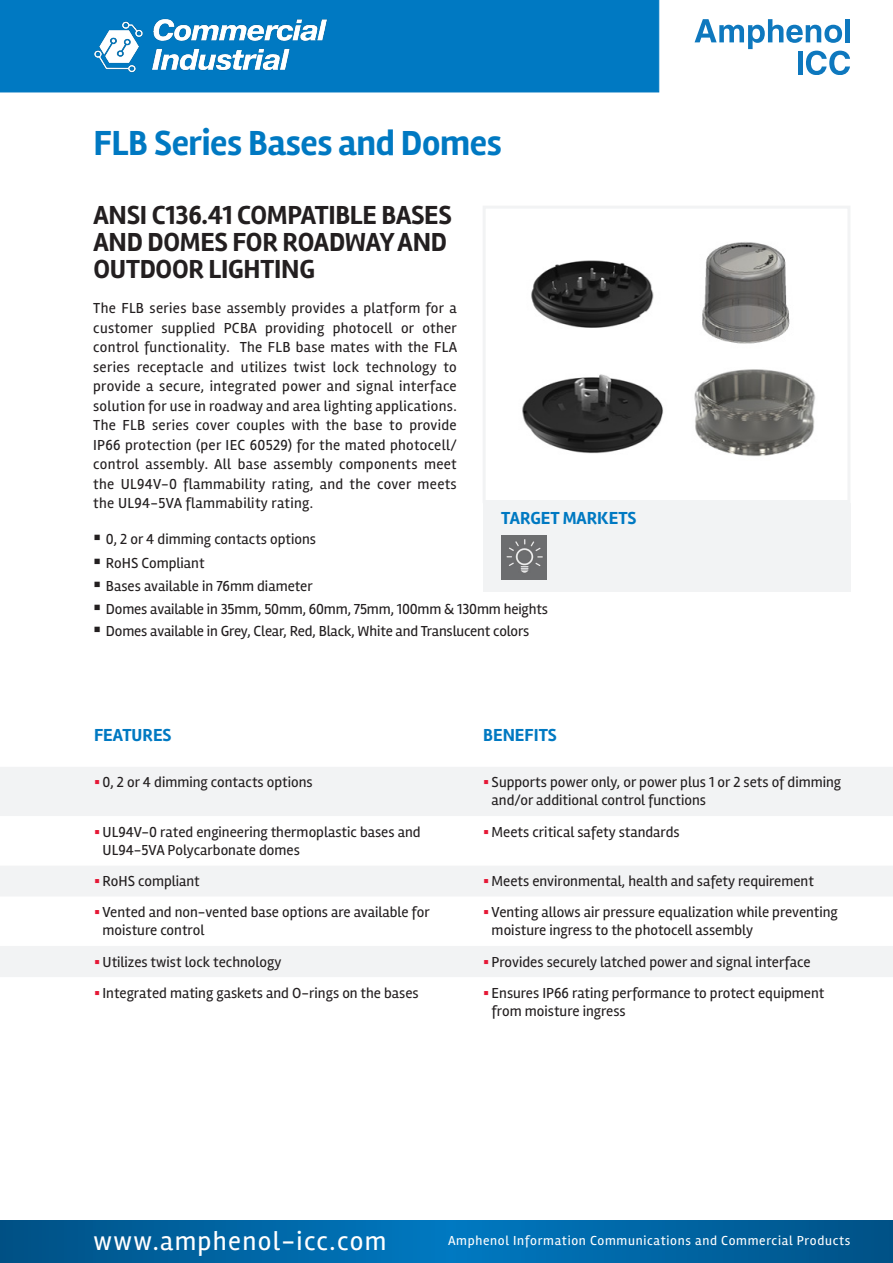
<style>
.page{position:relative;width:893px;height:1263px;background:#fff}
.page>*{position:absolute;margin:0;border:0;box-sizing:border-box;transform-origin:0 0}
.t1{font:700 36px "Rambla";letter-spacing:-.01em;color:#0079c2}
.t2{font:700 27px/27px "Rambla";letter-spacing:-.01em;color:#231f20}
.t3{font:27px "Rambla";letter-spacing:.05em;color:#fff}
.t4{font:700 18px "Rambla";color:#0079c2}
.t5{font:15px/19.5px "Rambla";color:#231f20}
.t6{font:13.5px "Rambla";letter-spacing:.05em;color:#fff}
.s1{color:#e51836}
</style>
<div class="page">
<div style="left:0;top:0;width:659px;height:92px;background:#0079c2"></div>
<svg style="left:0;top:1220px;width:893px;height:25px;background:#0064a2"></svg>
<svg style="left:0;top:1245px;width:893px;height:18px;background:#0064a2"></svg>
<svg style="left:695px;top:19px;width:155px;height:56px"></svg>
<img style="left:522px;top:242px;width:294px;height:215px">
<div style="left:483px;top:206px;width:367px;height:297px;border:3px solid #f2f3f4"></div>
<div style="left:483px;top:503px;width:367px;height:88px;background:#f2f3f4"></div>
<img style="left:502px;top:535px;width:45px;height:45px">
<div style="left:0;top:767px;width:893px;height:49px;background:#f2f3f4"></div>
<svg style="left:0;top:866px;width:893px;height:111px;fill:#f2f3f4"></svg>
<img style="left:94px;top:18px;width:235px;height:57px">
<p class="t1" style="left:94px;top:121px;width:410px">FLB Series Bases and Domes</p>
<p class="t2" style="left:94px;top:202px;width:360px">ANSI C136.41 COMPATIBLE BASES<br>AND DOMES FOR ROADWAY AND<br>OUTDOOR LIGHTING</p>
<p class="t5" style="left:93px;top:298px;width:365px;text-align:justify">The FLB series base assembly provides a platform for a customer supplied PCBA providing photocell or other control functionality. The FLB base mates with the FLA series receptacle and utilizes twist lock technology to provide a secure, integrated power and signal interface solution for use in roadway and area lighting applications.<br>The FLB series cover couples with the base to provide IP66 protection (per IEC 60529) for the mated photocell/ control assembly. All base assembly components meet the UL94V-0 flammability rating, and the cover meets the UL94-5VA flammability rating.</p>
<p class="t4" style="left:501px;top:508px;width:137px">TARGET MARKETS</p>
<p class="t5" style="left:93px;top:529px;width:224px">▪ 0, 2 or 4 dimming contacts options</p>
<p class="t5" style="left:93px;top:553px;width:113px">▪ RoHS Compliant</p>
<p class="t5" style="left:93px;top:576px;width:221px">▪ Bases available in 76mm diameter</p>
<p class="t5" style="left:93px;top:599px;width:456px">▪ Domes available in 35mm, 50mm, 60mm, 75mm, 100mm &amp; 130mm heights</p>
<p class="t5" style="left:93px;top:621px;width:438px">▪ Domes available in Grey, Clear, Red, Black, White and Translucent colors</p>
<p class="t4" style="left:94px;top:725px;width:79px">FEATURES</p>
<p class="t4" style="left:483px;top:725px;width:75px">BENEFITS</p>
<p class="t5" style="left:94px;top:773px;width:220px"><span class="s1">▪</span> 0, 2 or 4 dimming contacts options</p>
<p class="t5" style="left:492px;top:773px;width:351px;line-height:18px;text-indent:-9px"><span class="s1">▪</span> Supports power only, or power plus 1 or 2 sets of dimming and/or additional control functions</p>
<p class="t5" style="left:103px;top:823px;width:320px;line-height:18px;text-indent:-9px"><span class="s1">▪</span> UL94V-0 rated engineering thermoplastic bases and<br>UL94-5VA Polycarbonate domes</p>
<p class="t5" style="left:483px;top:822px;width:198px"><span class="s1">▪</span> Meets critical safety standards</p>
<p class="t5" style="left:94px;top:871px;width:107px"><span class="s1">▪</span> RoHS compliant</p>
<p class="t5" style="left:483px;top:871px;width:332px"><span class="s1">▪</span> Meets environmental, health and safety requirement</p>
<p class="t5" style="left:103px;top:903px;width:329px;line-height:18px;text-indent:-9px"><span class="s1">▪</span> Vented and non-vented base options are available for moisture control</p>
<p class="t5" style="left:492px;top:903px;width:348px;line-height:18px;text-indent:-9px"><span class="s1">▪</span> Venting allows air pressure equalization while preventing moisture ingress to the photocell assembly</p>
<p class="t5" style="left:94px;top:952px;width:189px"><span class="s1">▪</span> Utilizes twist lock technology</p>
<p class="t5" style="left:483px;top:952px;width:329px"><span class="s1">▪</span> Provides securely latched power and signal interface</p>
<p class="t5" style="left:94px;top:983px;width:326px"><span class="s1">▪</span> Integrated mating gaskets and O-rings on the bases</p>
<p class="t5" style="left:492px;top:984px;width:334px;line-height:18px;text-indent:-9px"><span class="s1">▪</span> Ensures IP66 rating performance to protect equipment from moisture ingress</p>
<h2 class="t3" style="left:94px;top:1224px;width:294px">www.amphenol-icc.com</h2>
<p class="t6" style="left:448px;top:1232px;width:404px">Amphenol Information Communications and Commercial Products</p>
</div>
